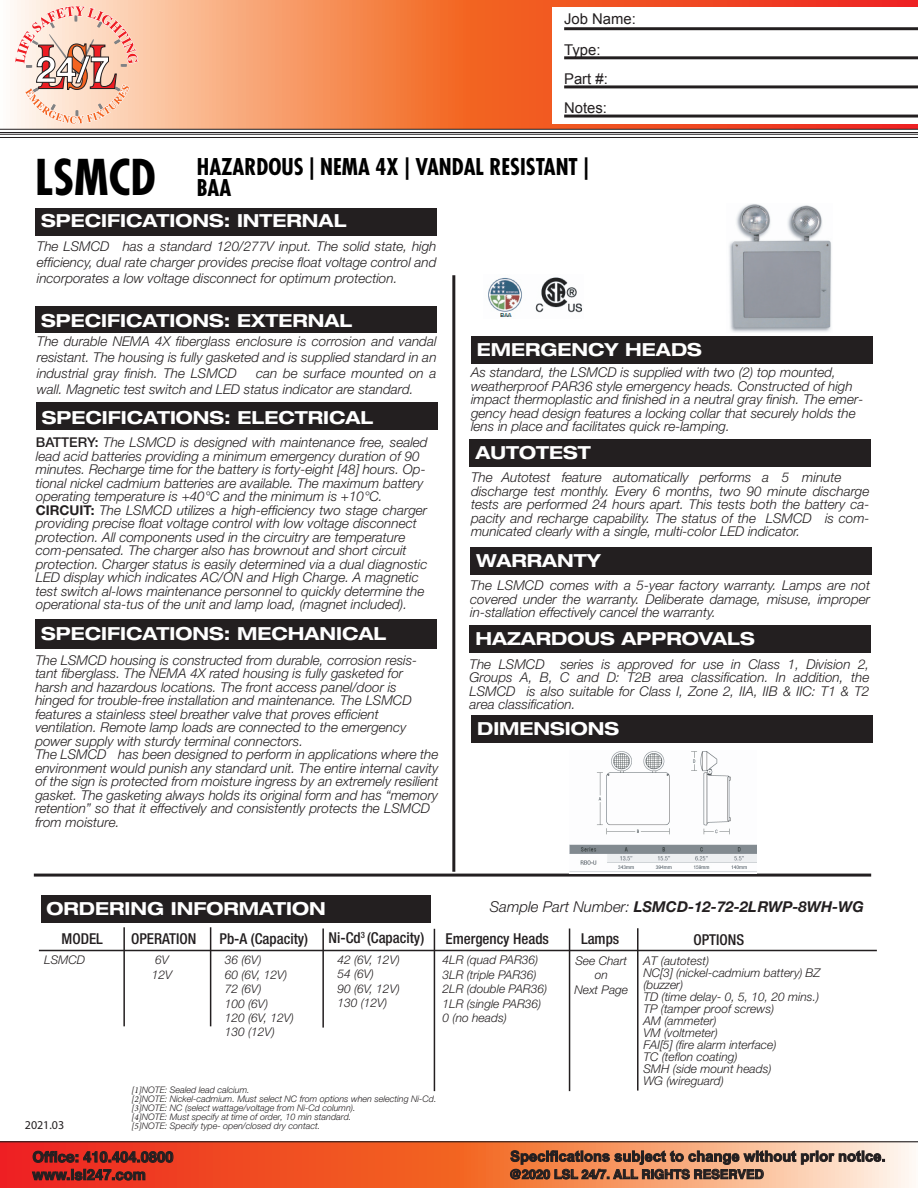
<style>
.page{position:relative;width:918px;height:1188px;background:#fff}
.page>*{position:absolute;margin:0;border:0;box-sizing:border-box;transform-origin:0 0}
.t1{font:700 condensed 22.5px/21px "Futura Std";color:#000}
.t2{font:700 expanded 18px "Helvetica Neue LT Std";color:#fff}
.t3{font:500 condensed 15px "Helvetica Neue LT Std";color:#231f20}
.t4{font:italic 700 15px "Helvetica Neue LT Std";color:#231f20}
.t5{font:14.85px/29.2px "Arial";color:#231f20}
.t6{font:700 14.7px/17.7px "Helvetica";color:#231f20}
.t7{font:italic 300 13.5px/13.5px "Helvetica Neue LT Std";color:#231f20}
.t8{font:700 12.9px "Helvetica";color:#231f20}
.t9{font:italic 300 12px/14.4px "Helvetica Neue LT Std";color:#231f20}
.t10{font:12px "Myriad Pro";color:#231f20}
.t11{font:italic 300 9px/9px "Helvetica Neue LT Std";color:#231f20}
.s1{font-size:48px}
.s2{font-weight:500;font-style:normal}
.s3{font-weight:700;font-style:normal}
.s4{font-weight:300}
.s5{font-family:"Minion Pro";font-weight:400}
</style>
<div class="page">
<img style="left:729px;top:204px;width:103px;height:129px">
<hr style="left:452px;top:275px;width:3px;height:597px;background:#231f20">
<hr style="left:34px;top:874px;width:837px;height:3px;background:#231f20">
<img style="left:488px;top:277px;width:94px;height:40px">
<img style="left:570px;top:751px;width:187px;height:121px">
<div style="left:471px;top:716px;width:401px;height:27px;background:#231f20"></div>
<div style="left:41px;top:895px;width:390px;height:28px;background:#231f20"></div>
<div style="left:35px;top:208px;width:402px;height:27px;background:#231f20"></div>
<div style="left:35px;top:306px;width:402px;height:27px;background:#231f20"></div>
<div style="left:36px;top:403px;width:401px;height:27px;background:#231f20"></div>
<div style="left:470px;top:439px;width:401px;height:27px;background:#231f20"></div>
<div style="left:471px;top:336px;width:401px;height:27px;background:#231f20"></div>
<div style="left:470px;top:547px;width:402px;height:27px;background:#231f20"></div>
<div style="left:35px;top:619px;width:402px;height:30px;background:#231f20"></div>
<hr style="left:39px;top:950px;width:838px;height:1px;background:#231f20">
<hr style="left:123px;top:927px;width:2px;height:99px;background:#231f20">
<hr style="left:210px;top:927px;width:1px;height:99px;background:#231f20">
<hr style="left:322px;top:929px;width:2px;height:99px;background:#231f20">
<hr style="left:434px;top:929px;width:1px;height:162px;background:#231f20">
<hr style="left:569px;top:929px;width:1px;height:162px;background:#231f20">
<hr style="left:637px;top:928px;width:2px;height:163px;background:#231f20">
<div style="left:470px;top:626px;width:401px;height:27px;background:#231f20"></div>
<svg style="left:14px;top:0;width:904px;height:6px;background:#f47951"></svg>
<svg style="left:0;top:6px;width:918px;height:132px"></svg>
<svg style="left:0;top:1141px;width:918px;height:46px;background:#d66a48"></svg>
<p class="t5" style="left:564px;top:4px;width:73px">Job Name:</p>
<p class="t5" style="left:564px;top:35px;width:45px">Type:<br>Part #:</p>
<p class="t5" style="left:564px;top:93px;width:44px">Notes:</p>
<h1 class="t1" style="left:197px;top:156px;width:394px;text-indent:-162px"><span class="s1">LSMCD</span> HAZARDOUS | NEMA 4X | VANDAL RESISTANT |<br>BAA</h1>
<h2 class="t2" style="left:41px;top:210px;width:307px">SPECIFICATIONS: INTERNAL</h2>
<p class="t7" style="left:37px;top:238px;width:401px;line-height:16.2px;text-align:justify">The LSMCD has a standard 120/277V input. The solid state, high efficiency, dual rate charger provides precise float voltage control and incorporates a low voltage disconnect for optimum protection.</p>
<h2 class="t2" style="left:41px;top:309px;width:313px">SPECIFICATIONS: EXTERNAL</h2>
<p class="t7" style="left:37px;top:333px;width:401px;line-height:16.2px;text-align:justify">The durable NEMA 4X fiberglass enclosure is corrosion and vandal resistant. The housing is fully gasketed and is supplied standard in an industrial gray finish. The LSMCD</p>
<h2 class="t2" style="left:477px;top:338px;width:227px">EMERGENCY HEADS</h2>
<p class="t7" style="left:471px;top:366px;width:394px">As standard, the LSMCD is supplied with two (2) top mounted, weatherproof PAR36 style emergency heads. Constructed of high impact thermoplastic and finished in a neutral gray finish. The emer&shy;gency head design features a locking collar that securely holds the lens in place and facilitates quick re-lamping.</p>
<p class="t7" style="left:37px;top:365px;width:401px;line-height:16.2px;text-indent:219px">can be surface mounted on a wall. Magnetic test switch and LED status indicator are standard.</p>
<h2 class="t2" style="left:42px;top:406px;width:333px">SPECIFICATIONS: ELECTRICAL</h2>
<p class="t7" style="left:36px;top:435px;width:393px"><span class="s2">BATTERY:</span> The LSMCD is designed with maintenance free, sealed lead acid batteries providing a minimum emergency duration of 90 minutes. Recharge time for the battery is forty-eight [48] hours. Op&shy;tional nickel cadmium batteries are available. The maximum battery operating temperature is +40°C and the minimum is +10°C.<br><span class="s3">CIRCUIT:</span> The LSMCD utilizes a high-efficiency two stage charger providing precise float voltage control with low voltage disconnect protection. All components used in the circuitry are temperature com-pensated. The charger also has brownout and short circuit protection. Charger status is easily determined via a dual diagnostic LED display which indicates AC/ON and High Charge. A magnetic test switch al-lows maintenance personnel to quickly determine the operational sta-tus of the unit and lamp load, (magnet included).</p>
<h2 class="t2" style="left:475px;top:441px;width:117px">AUTOTEST</h2>
<p class="t7" style="left:471px;top:470px;width:400px">The Autotest feature automatically performs a 5 minute discharge test monthly. Every 6 months, two 90 minute discharge tests are performed 24 hours apart. This tests both the battery ca&shy;pacity and recharge capability. The status of the LSMCD is com&shy;municated clearly with a single, multi-color LED indicator.</p>
<h2 class="t2" style="left:476px;top:549px;width:126px">WARRANTY</h2>
<p class="t7" style="left:470px;top:578px;width:401px;text-align:justify">The LSMCD comes with a 5-year factory warranty. Lamps are not covered under the warranty. Deliberate damage, misuse, improper in-stallation effectively cancel the warranty.</p>
<h2 class="t2" style="left:41px;top:622px;width:347px">SPECIFICATIONS: MECHANICAL</h2>
<p class="t7" style="left:35px;top:653px;width:405px">The LSMCD housing is constructed from durable, corrosion resis&shy;tant fiberglass. The NEMA 4X rated housing is fully gasketed for harsh and hazardous locations. The front access panel/door is hinged for trouble-free installation and maintenance. The LSMCD features a stainless steel breather valve that proves efficient ventilation. Remote lamp loads are connected to the emergency power supply with sturdy terminal connectors.<br>The LSMCD has been designed to perform in applications where the environment would punish any standard unit. The entire internal cavity of the sign is protected from moisture ingress by an extremely resilient gasket. The gasketing always holds its original form and has “memory retention” so that it effectively and consistently protects the LSMCD from moisture.</p>
<h2 class="t2" style="left:475px;top:628px;width:281px">HAZARDOUS APPROVALS</h2>
<p class="t7" style="left:470px;top:657px;width:401px;text-align:justify">The LSMCD series is approved for use in Class 1, Division 2, Groups A, B, C and D: T2B area classification. In addition, the LSMCD is also suitable for Class I, Zone 2, IIA, IIB &amp; IIC: T1 &amp; T2 area classification.</p>
<h2 class="t2" style="left:477px;top:718px;width:144px">DIMENSIONS</h2>
<h2 class="t2" style="left:47px;top:897px;width:281px">ORDERING INFORMATION</h2>
<p class="t4" style="left:490px;top:898px;width:376px"><span class="s4">Sample Part Number:</span> LSMCD-12-72-2LRWP-8WH-WG</p>
<p class="t3" style="left:329px;top:929px;width:97px">Ni-Cd<sup>3</sup> (Capacity)</p>
<p class="t9" style="left:337px;top:952px;width:64px">42 (6V, 12V)<br>54 (6V)<br>90 (6V, 12V)<br>130 (12V)</p>
<p class="t3" style="left:62px;top:930px;width:43px">MODEL</p>
<p class="t3" style="left:131px;top:930px;width:67px">OPERATION</p>
<p class="t3" style="left:220px;top:929px;width:90px">Pb-A (Capacity)</p>
<p class="t9" style="left:44px;top:953px;width:42px">LSMCD</p>
<p class="t9" style="left:152px;top:953px;width:22px">6V<br>12V</p>
<p class="t9" style="left:225px;top:953px;width:71px">36 (6V)<br>60 (6V, 12V)<br>72 (6V)<br>100 (6V)<br>120 (6V, 12V)<br>130 (12V)</p>
<p class="t3" style="left:445px;top:929px;width:105px">Emergency Heads</p>
<p class="t9" style="left:443px;top:953px;width:106px">4LR (quad PAR36)<br>3LR (triple PAR36)<br>2LR (double PAR36)<br>1LR (single PAR36)<br>0 (no heads)</p>
<p class="t3" style="left:581px;top:929px;width:40px">Lamps</p>
<p class="t9" style="left:574px;top:953px;width:55px;text-align:center">See Chart on<br>Next Page</p>
<p class="t3" style="left:693px;top:930px;width:52px">OPTIONS</p>
<p class="t9" style="left:643px;top:955px;width:178px;line-height:12px">AT (autotest)<br>NC[3] (nickel-cadmium battery) BZ (buzzer)<br>TD (time delay- 0, 5, 10, 20 mins.)<br>TP (tamper proof screws)<br>AM (ammeter)<br>VM (voltmeter)<br>FAI[5] (fire alarm interface)<br>TC (teflon coating)<br>SMH (side mount heads)<br>WG (wireguard)</p>
<p class="t11" style="left:131px;top:1085px;width:307px"><span class="s5">[1]</span>NOTE: Sealed lead calcium.<br><span class="s5">[2]</span>NOTE: Nickel-cadmium. Must select NC from options when selecting Ni-Cd. <span class="s5">[3]</span>NOTE: NC (select wattage/voltage from Ni-Cd column).<br><span class="s5">[4]</span>NOTE: Must specify at time of order, 10 min standard.<br><span class="s5">[5]</span>NOTE: Specify type- open/closed dry contact.</p>
<p class="t10" style="left:25px;top:1118px;width:41px">2021.03</p>
<p class="t6" style="left:32px;top:1148px;width:143px">Office: 410.404.0800 www.lsl247.com</p>
<p class="t8" style="left:509px;top:1164px;width:256px">@2020 LSL 24/7. ALL RIGHTS RESERVED</p>
</div>
